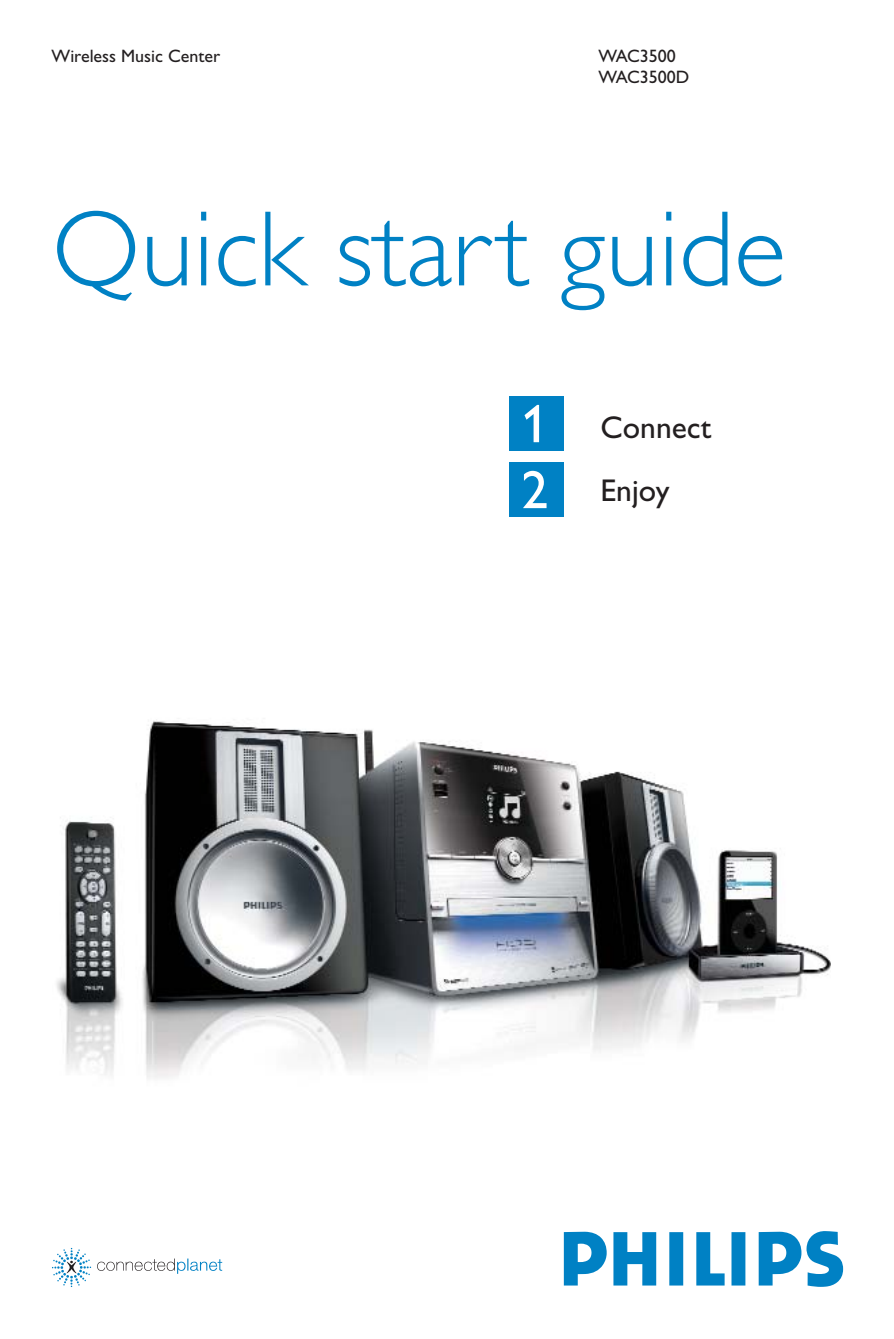
<style>
.page{position:relative;width:894px;height:1339px;background:#fff}
.page>*{position:absolute;margin:0;border:0;box-sizing:border-box;transform-origin:0 0}
.t1{font:300 108px "Gill Alt One";color:#0081c4}
.t2{font:54px/65.9px "Gill Alt One";color:#fff}
.t3{font:31.5px/63px "Gill Alt One";color:#231f20}
.t4{font:18px/21.4px "Gill Alt One";color:#231f20}
</style>
<div class="page">
<svg style="left:563px;top:1231px;width:279px;height:56px"></svg>
<div style="left:509px;top:396px;width:54px;height:54px;background:#0081c4"></div>
<div style="left:509px;top:462px;width:54px;height:54px;background:#0081c4"></div>
<svg style="left:97px;top:1258px;width:125px;height:16px"></svg>
<svg style="left:52px;top:1248px;width:39px;height:39px"></svg>
<img style="left:56px;top:721px;width:774px;height:357px">
<p class="t4" style="left:52px;top:47px;width:170px">Wireless Music Center</p>
<p class="t4" style="left:598px;top:47px;width:92px">WAC3500<br>WAC3500D</p>
<h1 class="t1" style="left:52px;top:208px;width:735px">Quick start guide</h1>
<h2 class="t2" style="left:521px;top:396px;width:28px">1<br>2</h2>
<h3 class="t3" style="left:600px;top:399px;width:112px">Connect<br>Enjoy</h3>
</div>
